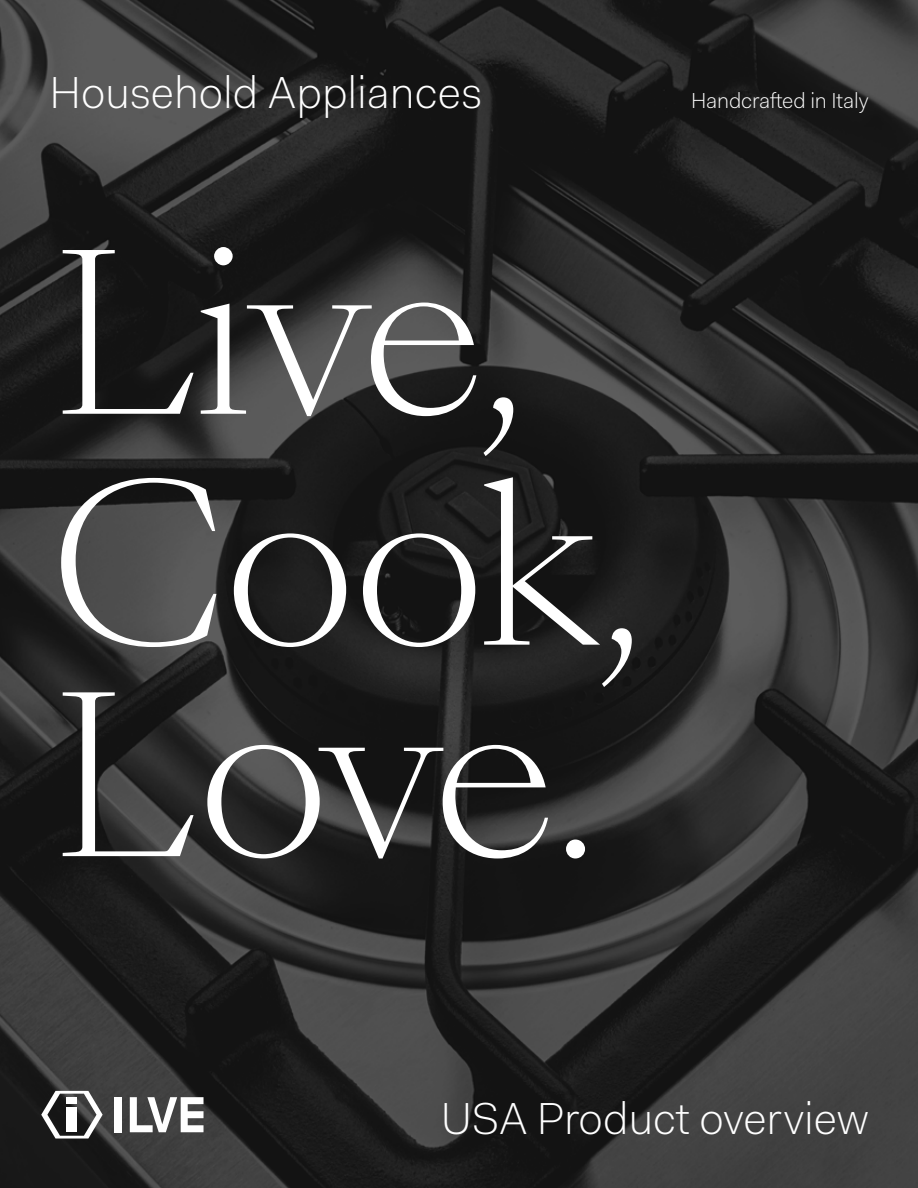
<style>
.page{position:relative;width:918px;height:1188px;background:#fff}
.page>*{position:absolute;margin:0;border:0;box-sizing:border-box;transform-origin:0 0}
.t1{font:300 216px/230.9px "Sang Bleu Kingdom";letter-spacing:-.025em;color:#fff}
.t2{font:300 45px "Fakt";color:#fff}
.t3{font:300 21.75px "Fakt";letter-spacing:-.005em;color:#fff}
</style>
<div class="page">
<img style="left:0;top:0;width:918px;height:1188px">
<svg style="left:41px;top:1091px;width:62px;height:48px"></svg>
<div style="left:67px;top:1108px;width:10px;height:24px;background:#fff"></div>
<div style="left:67px;top:1097px;width:10px;height:7px;background:#fff"></div>
<div style="left:114px;top:1097px;width:7px;height:35px;background:#fff"></div>
<svg style="left:130px;top:1097px;width:74px;height:35px"></svg>
<svg style="left:0;top:0;width:12px;height:12px"></svg>
<p class="t2" style="left:50px;top:62px;width:434px">Household Appliances</p>
<h1 class="t1" style="left:50px;top:229px;width:597px">Live,<br>Cook,</h1>
<h1 class="t1" style="left:50px;top:671px;width:551px">Love.</h1>
<p class="t3" style="left:691px;top:86px;width:179px">Handcrafted in Italy</p>
<p class="t2" style="left:441px;top:1089px;width:429px">USA Product overview</p>
</div>
